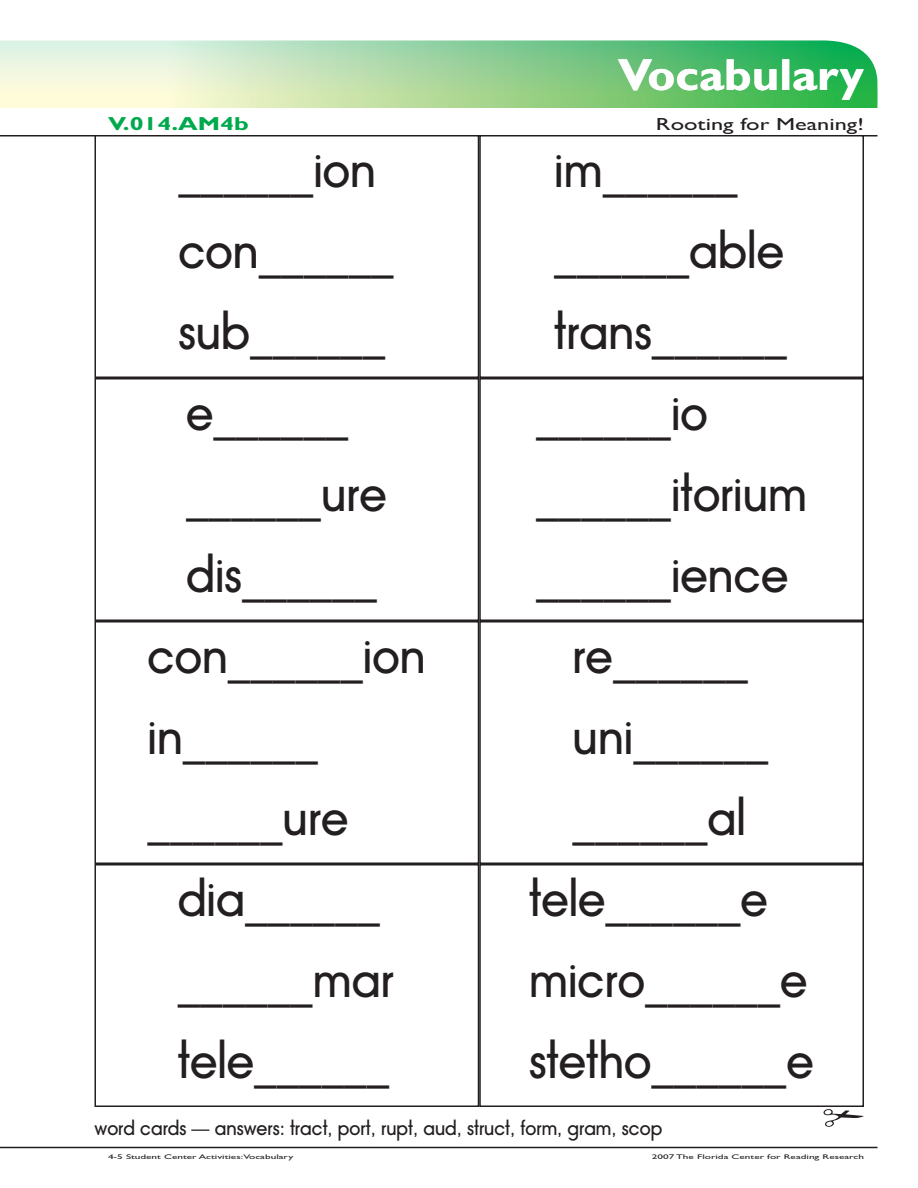
<style>
.page{position:relative;width:918px;height:1188px;background:#fff}
.page>*{position:absolute;margin:0;border:0;box-sizing:border-box;transform-origin:0 0}
.t1{font:45px "Avant Garde Medium Modified";color:#231f20}
.t2{font:700 45px "Gill Sans MT Modified";color:#fff;scale:1.05 1}
.t3{font:700 18.9px "Gill Sans MT Modified";color:#00a94d;scale:1.33 1}
.t4{font:18px "Avant Garde Medium Modified";color:#231f20}
.t5{font:17.55px "Gill Sans MT Modified";color:#231f20;scale:1.39 1}
.t6{font:6.75px "Gill Sans MT Modified";color:#231f20;scale:1.67 1}
</style>
<div class="page">
<svg style="left:0;top:40px;width:878px;height:68px;background:#9ed79f"></svg>
<hr style="left:0;top:1147px;width:878px;height:1px;background:#231f20">
<hr style="left:0;top:135px;width:878px;height:1px;background:#231f20">
<div style="left:94px;top:621px;width:385px;height:243px;border:2px solid #231f20"></div>
<div style="left:94px;top:135px;width:385px;height:243px;border:2px solid #231f20"></div>
<div style="left:94px;top:378px;width:385px;height:243px;border:2px solid #231f20"></div>
<div style="left:94px;top:864px;width:385px;height:243px;border:2px solid #231f20"></div>
<div style="left:479px;top:621px;width:385px;height:243px;border:2px solid #231f20"></div>
<div style="left:479px;top:135px;width:385px;height:243px;border:2px solid #231f20"></div>
<div style="left:479px;top:378px;width:385px;height:243px;border:2px solid #231f20"></div>
<div style="left:479px;top:864px;width:385px;height:243px;border:2px solid #231f20"></div>
<svg style="left:824px;top:1109px;width:40px;height:18px"></svg>
<p class="t2" style="left:618px;top:48px;width:235px">Vocabulary</p>
<p class="t3" style="left:108px;top:113px;width:107px">V.014.AM4b</p>
<p class="t5" style="left:656px;top:113px;width:151px">Rooting for Meaning!</p>
<p class="t1" style="left:178px;top:144px;width:199px">______ion</p>
<p class="t1" style="left:178px;top:225px;width:217px">con______</p>
<p class="t1" style="left:178px;top:306px;width:208px">sub______</p>
<p class="t1" style="left:186px;top:387px;width:164px">e______</p>
<p class="t1" style="left:186px;top:468px;width:202px">______ure</p>
<p class="t1" style="left:186px;top:549px;width:192px">dis______</p>
<p class="t1" style="left:148px;top:630px;width:279px">con______ion</p>
<p class="t1" style="left:148px;top:711px;width:172px">in______</p>
<p class="t1" style="left:148px;top:792px;width:202px">______ure</p>
<p class="t1" style="left:178px;top:873px;width:204px">dia______</p>
<p class="t1" style="left:178px;top:954px;width:218px">______mar</p>
<p class="t1" style="left:178px;top:1035px;width:213px">tele______</p>
<p class="t1" style="left:554px;top:144px;width:185px">im______</p>
<p class="t1" style="left:554px;top:225px;width:231px">______able</p>
<p class="t1" style="left:554px;top:306px;width:234px">trans______</p>
<p class="t1" style="left:536px;top:387px;width:173px">______io</p>
<p class="t1" style="left:536px;top:468px;width:273px">______itorium</p>
<p class="t1" style="left:536px;top:549px;width:254px">______ience</p>
<p class="t1" style="left:573px;top:630px;width:177px">re______</p>
<p class="t1" style="left:573px;top:711px;width:197px">uni______</p>
<p class="t1" style="left:573px;top:792px;width:175px">______al</p>
<p class="t1" style="left:529px;top:873px;width:240px">tele______e</p>
<p class="t1" style="left:529px;top:954px;width:280px">micro______e</p>
<p class="t1" style="left:529px;top:1035px;width:286px">stetho______e</p>
<p class="t4" style="left:94px;top:1118px;width:569px">word cards — answers: tract, port, rupt, aud, struct, form, gram, scop</p>
<p class="t6" style="left:108px;top:1153px;width:112px">4-5 Student Center Activities:Vocabulary</p>
<p class="t6" style="left:652px;top:1153px;width:128px">2007 The Florida Center for Reading Research</p>
</div>
